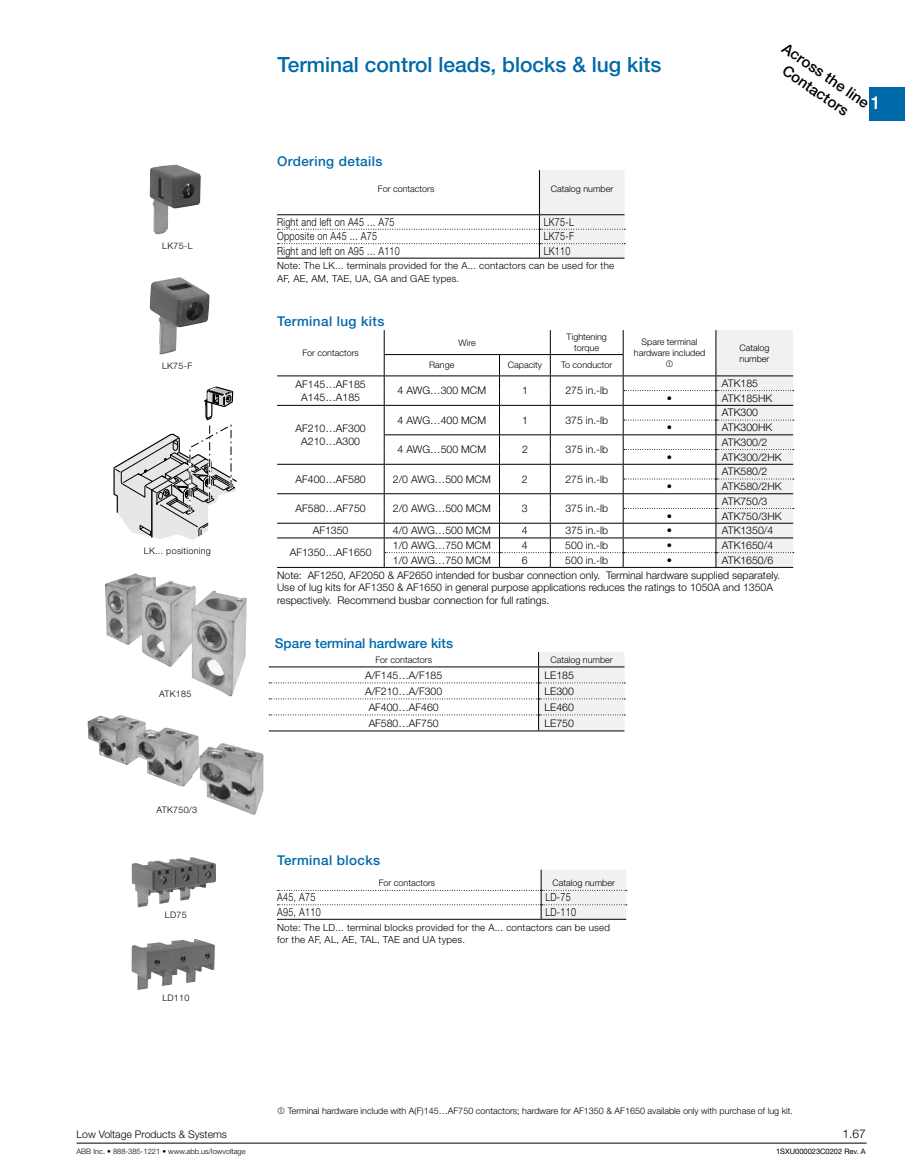
<style>
.page{position:relative;width:905px;height:1175px;background:#fff}
.page>*{position:absolute;margin:0;border:0;box-sizing:border-box;transform-origin:0 0}
.t1{font:500 21px "Helvetica Neue LT Std";color:#0069aa}
.t2{font:500 18px "Helvetica Neue LT Std";color:#fff}
.t3{font:500 15px "Helvetica Neue LT Std";color:#000}
.t4{font:500 13.5px "Helvetica Neue LT Std";letter-spacing:.03em;color:#0069aa}
.t5{font:500 13.5px "Helvetica Neue LT Std";color:#0069aa}
.t6{font:300 12px "Helvetica Neue LT Std";color:#000}
.t7{font:300 11.25px "Helvetica Neue LT Std";letter-spacing:.03em;color:#000;scale:.8 1}
.t8{font:300 10.5px/12.6px "Helvetica Neue LT Std";color:#000;text-align:center}
.t9{font:300 9.75px/12.5px "Helvetica Neue LT Std";letter-spacing:.02em;color:#000}
.t10{font:300 9px/10.8px "Helvetica Neue LT Std";color:#000;text-align:center}
.t11{font:300 9px "Helvetica Neue LT Std";letter-spacing:.03em;color:#000}
.t12{font:9px "ABB";color:#000}
.t13{font:300 7.5px "Helvetica Neue LT Std";color:#000}
.t14{font:7.5px "Helvetica Neue LT Std";color:#000}
.s1{font-family:"ABB";font-weight:400}
</style>
<div class="page">
<hr style="left:77px;top:1142px;width:789px;height:1px;background:#000">
<div style="left:869px;top:87px;width:35px;height:33px;background:#0069aa"></div>
<svg style="left:277px;top:170px;width:348px;height:88px"></svg>
<hr style="left:277px;top:214px;width:262px;height:1px;background:#000">
<hr style="left:539px;top:214px;width:85px;height:1px;background:#000">
<hr style="left:277px;top:258px;width:262px;height:1px;background:#000">
<hr style="left:539px;top:258px;width:85px;height:1px;background:#000">
<img style="left:150px;top:164px;width:51px;height:70px">
<svg style="left:113px;top:386px;width:124px;height:154px"></svg>
<img style="left:150px;top:277px;width:59px;height:77px">
<hr style="left:277px;top:375px;width:107px;height:1px;background:#000">
<hr style="left:277px;top:405px;width:107px;height:1px;background:#000">
<hr style="left:277px;top:464px;width:107px;height:1px;background:#000">
<hr style="left:277px;top:493px;width:107px;height:1px;background:#000">
<hr style="left:277px;top:523px;width:107px;height:1px;background:#000">
<hr style="left:277px;top:537px;width:107px;height:1px;background:#000">
<hr style="left:277px;top:567px;width:107px;height:1px;background:#000">
<hr style="left:384px;top:567px;width:115px;height:1px;background:#000">
<hr style="left:499px;top:567px;width:51px;height:1px;background:#000">
<hr style="left:550px;top:567px;width:73px;height:1px;background:#000">
<hr style="left:623px;top:567px;width:93px;height:1px;background:#000">
<hr style="left:716px;top:567px;width:77px;height:1px;background:#000">
<svg style="left:384px;top:330px;width:409px;height:237px"></svg>
<img style="left:105px;top:573px;width:142px;height:123px">
<img style="left:88px;top:715px;width:175px;height:100px">
<hr style="left:277px;top:919px;width:264px;height:1px;background:#000">
<hr style="left:541px;top:919px;width:85px;height:1px;background:#000">
<svg style="left:277px;top:869px;width:350px;height:50px"></svg>
<img style="left:132px;top:857px;width:84px;height:50px">
<img style="left:132px;top:939px;width:83px;height:50px">
<svg style="left:269px;top:652px;width:356px;height:79px"></svg>
<hr style="left:269px;top:730px;width:269px;height:1px;background:#000">
<hr style="left:538px;top:730px;width:86px;height:1px;background:#000">
<p class="t10" style="left:162px;top:240px;width:32px">LK75-L</p>
<p class="t10" style="left:162px;top:360px;width:32px">LK75-F</p>
<p class="t11" style="left:144px;top:545px;width:68px">LK... positioning</p>
<p class="t10" style="left:159px;top:688px;width:34px">ATK185</p>
<p class="t10" style="left:156px;top:804px;width:42px">ATK750/3</p>
<p class="t10" style="left:165px;top:909px;width:23px">LD75</p>
<p class="t10" style="left:162px;top:991px;width:29px">LD110</p>
<h3 class="t3" style="left:789px;top:39px;width:104px;rotate:35deg">Across the line</h3>
<h1 class="t1" style="left:277px;top:52px;width:385px">Terminal control leads, blocks &amp; lug kits</h1>
<h3 class="t3" style="left:789px;top:61px;width:78px;rotate:35deg">Contactors</h3>
<p class="t4" style="left:277px;top:153px;width:107px">Ordering details</p>
<p class="t10" style="left:378px;top:183px;width:58px">For contactors</p>
<p class="t10" style="left:550px;top:183px;width:64px">Catalog number</p>
<p class="t7" style="left:277px;top:215px;width:148px">Right and left on A45 ... A75</p>
<p class="t7" style="left:543px;top:215px;width:39px">LK75-L</p>
<p class="t7" style="left:277px;top:229px;width:126px">Opposite on A45 ... A75</p>
<p class="t7" style="left:543px;top:229px;width:39px">LK75-F</p>
<p class="t7" style="left:277px;top:244px;width:155px">Right and left on A95 ... A110</p>
<p class="t7" style="left:543px;top:244px;width:35px">LK110</p>
<p class="t9" style="left:277px;top:259px;width:338px">Note: The LK... terminals provided for the A... contactors can be used for the<br>AF, AE, AM, TAE, UA, GA and GAE types.</p>
<h2 class="t2" style="left:870px;top:92px;width:12px">1</h2>
<p class="t4" style="left:277px;top:314px;width:109px">Terminal lug kits</p>
<p class="t10" style="left:302px;top:347px;width:58px">For contactors</p>
<p class="t10" style="left:458px;top:337px;width:19px">Wire</p>
<p class="t10" style="left:566px;top:331px;width:42px">Tightening torque</p>
<p class="t10" style="left:634px;top:336px;width:73px">Spare terminal hardware included</p>
<p class="t12" style="left:665px;top:359px;width:10px">1</p>
<p class="t10" style="left:429px;top:360px;width:27px">Range</p>
<p class="t10" style="left:508px;top:360px;width:36px">Capacity</p>
<p class="t10" style="left:561px;top:360px;width:53px">To conductor</p>
<p class="t10" style="left:739px;top:342px;width:32px;text-align:left">Catalog number</p>
<p class="t8" style="left:295px;top:378px;width:72px">AF145…AF185<br>A145…A185</p>
<p class="t8" style="left:397px;top:384px;width:90px">4 AWG…300 MCM</p>
<p class="t8" style="left:522px;top:384px;width:7px">1</p>
<p class="t8" style="left:565px;top:384px;width:44px">275 in.-lb</p>
<p class="t8" style="left:295px;top:422px;width:72px">AF210…AF300<br>A210…A300</p>
<p class="t8" style="left:397px;top:413px;width:90px">4 AWG…400 MCM</p>
<p class="t8" style="left:522px;top:413px;width:7px">1</p>
<p class="t8" style="left:565px;top:413px;width:44px">375 in.-lb</p>
<p class="t8" style="left:397px;top:443px;width:90px">4 AWG…500 MCM</p>
<p class="t8" style="left:522px;top:443px;width:7px">2</p>
<p class="t8" style="left:565px;top:443px;width:44px">375 in.-lb</p>
<p class="t8" style="left:295px;top:472px;width:72px">AF400…AF580</p>
<p class="t8" style="left:393px;top:472px;width:99px">2/0 AWG…500 MCM</p>
<p class="t8" style="left:522px;top:472px;width:7px">2</p>
<p class="t8" style="left:565px;top:472px;width:44px">275 in.-lb</p>
<p class="t8" style="left:295px;top:502px;width:72px">AF580…AF750</p>
<p class="t8" style="left:393px;top:502px;width:99px">2/0 AWG…500 MCM</p>
<p class="t8" style="left:522px;top:502px;width:7px">3</p>
<p class="t8" style="left:565px;top:502px;width:44px">375 in.-lb</p>
<p class="t8" style="left:722px;top:377px;width:38px">ATK185</p>
<p class="t8" style="left:667px;top:391px;width:7px">•</p>
<p class="t8" style="left:722px;top:391px;width:52px">ATK185HK</p>
<p class="t8" style="left:722px;top:406px;width:38px">ATK300</p>
<p class="t8" style="left:667px;top:421px;width:7px">•</p>
<p class="t8" style="left:722px;top:421px;width:52px">ATK300HK</p>
<p class="t8" style="left:722px;top:436px;width:47px">ATK300/2</p>
<p class="t8" style="left:667px;top:450px;width:7px">•</p>
<p class="t8" style="left:722px;top:450px;width:61px">ATK300/2HK</p>
<p class="t8" style="left:722px;top:465px;width:47px">ATK580/2</p>
<p class="t8" style="left:667px;top:480px;width:7px">•</p>
<p class="t8" style="left:722px;top:480px;width:61px">ATK580/2HK</p>
<p class="t8" style="left:722px;top:494px;width:47px">ATK750/3</p>
<p class="t8" style="left:667px;top:509px;width:7px">•</p>
<p class="t8" style="left:722px;top:509px;width:61px">ATK750/3HK</p>
<p class="t8" style="left:313px;top:524px;width:37px">AF1350</p>
<p class="t8" style="left:393px;top:524px;width:99px">4/0 AWG…500 MCM</p>
<p class="t8" style="left:522px;top:524px;width:7px">4</p>
<p class="t8" style="left:565px;top:524px;width:44px">375 in.-lb</p>
<p class="t8" style="left:667px;top:524px;width:7px">•</p>
<p class="t8" style="left:722px;top:524px;width:53px">ATK1350/4</p>
<p class="t8" style="left:290px;top:546px;width:83px">AF1350…AF1650</p>
<p class="t8" style="left:393px;top:539px;width:99px">1/0 AWG…750 MCM</p>
<p class="t8" style="left:522px;top:539px;width:7px">4</p>
<p class="t8" style="left:565px;top:539px;width:44px">500 in.-lb</p>
<p class="t8" style="left:667px;top:539px;width:7px">•</p>
<p class="t8" style="left:722px;top:539px;width:53px">ATK1650/4</p>
<p class="t8" style="left:393px;top:553px;width:99px">1/0 AWG…750 MCM</p>
<p class="t8" style="left:522px;top:553px;width:7px">6</p>
<p class="t8" style="left:565px;top:553px;width:44px">500 in.-lb</p>
<p class="t8" style="left:667px;top:553px;width:7px">•</p>
<p class="t8" style="left:277px;top:552px;width:504px;line-height:14.7px;text-align:left;text-indent:445px">ATK1650/6<br>Note: AF1250, AF2050 &amp; AF2650 intended for busbar connection only. Terminal hardware supplied separately.</p>
<p class="t8" style="left:277px;top:581px;width:497px;text-align:left">Use of lug kits for AF1350 &amp; AF1650 in general purpose applications reduces the ratings to 1050A and 1350A respectively. Recommend busbar connection for full ratings.</p>
<p class="t5" style="left:275px;top:635px;width:180px">Spare terminal hardware kits</p>
<p class="t10" style="left:375px;top:654px;width:58px">For contactors</p>
<p class="t10" style="left:550px;top:654px;width:64px">Catalog number</p>
<p class="t8" style="left:365px;top:668px;width:79px">A/F145…A/F185</p>
<p class="t8" style="left:544px;top:668px;width:31px">LE185</p>
<p class="t8" style="left:365px;top:684px;width:79px">A/F210…A/F300</p>
<p class="t8" style="left:544px;top:684px;width:31px">LE300</p>
<p class="t8" style="left:368px;top:700px;width:72px">AF400…AF460</p>
<p class="t8" style="left:544px;top:700px;width:31px">LE460</p>
<p class="t8" style="left:368px;top:716px;width:72px">AF580…AF750</p>
<p class="t8" style="left:544px;top:716px;width:31px">LE750</p>
<p class="t4" style="left:277px;top:852px;width:104px">Terminal blocks</p>
<p class="t10" style="left:379px;top:876px;width:58px">For contactors</p>
<p class="t10" style="left:552px;top:876px;width:64px">Catalog number</p>
<p class="t7" style="left:277px;top:890px;width:49px">A45, A75</p>
<p class="t7" style="left:545px;top:890px;width:33px">LD-75</p>
<p class="t7" style="left:277px;top:905px;width:56px">A95, A110</p>
<p class="t7" style="left:545px;top:905px;width:40px">LD-110</p>
<p class="t9" style="left:277px;top:920px;width:334px">Note: The LD... terminal blocks provided for the A... contactors can be used for the AF, AL, AE, TAL, TAE and UA types.</p>
<p class="t10" style="left:277px;top:1104px;width:517px"><span class="s1">1</span> Terminal hardware include with A(F)145…AF750 contactors; hardware for AF1350 &amp; AF1650 available only with purchase of lug kit.</p>
<p class="t8" style="left:77px;top:1128px;width:152px">Low Voltage Products &amp; Systems</p>
<p class="t6" style="left:842px;top:1126px;width:25px">1.67</p>
<p class="t13" style="left:77px;top:1146px;width:170px">ABB Inc. • 888-385-1221 • www.abb.us/lowvoltage</p>
<p class="t14" style="left:776px;top:1146px;width:91px">1SXU000023C0202 Rev. A</p>
</div>
